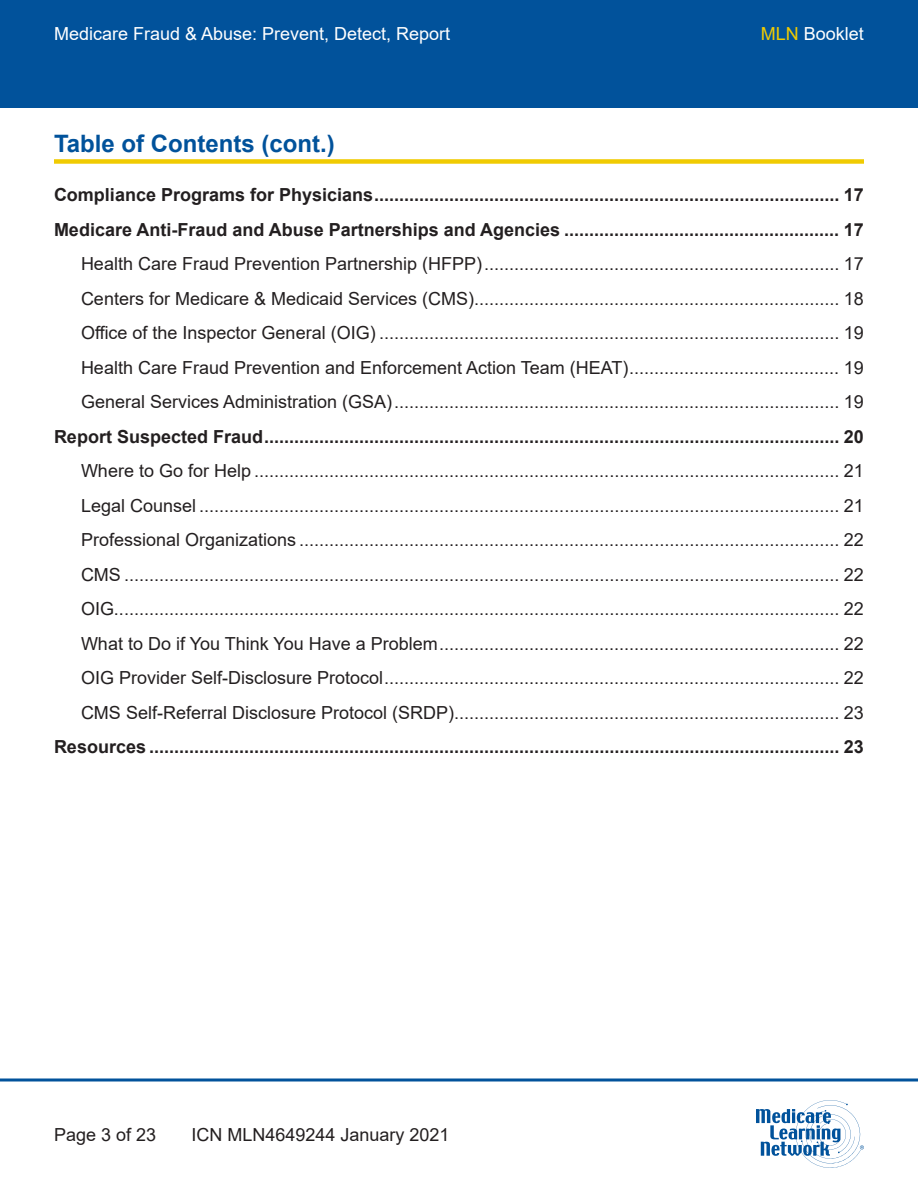
<style>
.page{position:relative;width:918px;height:1188px;background:#fff}
.page>*{position:absolute;margin:0;border:0;box-sizing:border-box;transform-origin:0 0}
.t1{font:700 24px "Arial";color:#01529b}
.t2{font:18px "Arial";color:#231f20}
.t3{font:700 18px "Arial";color:#231f20}
.t4{font:18px "Arial";color:#fff}
.s1{color:#f0cb02}
</style>
<div class="page">
<div style="left:0;top:0;width:918px;height:108px;background:#01529b"></div>
<svg style="left:0;top:1078px;width:918px;height:4px;background:#407db3"></svg>
<svg style="left:756px;top:1100px;width:108px;height:68px"></svg>
<div style="left:54px;top:159px;width:810px;height:5px;background:#f0cb02"></div>
<p class="t4" style="left:54px;top:21px;width:398px">Medicare Fraud &amp; Abuse: Prevent, Detect, Report</p>
<p class="t4" style="left:761px;top:21px;width:105px"><span class="s1">MLN</span> Booklet</p>
<h1 class="t1" style="left:54px;top:127px;width:282px">Table of Contents (cont.)</h1>
<p class="t3" style="left:54px;top:182px;width:811px">Compliance Programs for Physicians ............................................................................................. 17</p>
<p class="t3" style="left:54px;top:217px;width:811px">Medicare Anti-Fraud and Abuse Partnerships and Agencies ....................................................... 17</p>
<p class="t2" style="left:81px;top:251px;width:784px">Health Care Fraud Prevention Partnership (HFPP)....................................................................... 17</p>
<p class="t2" style="left:81px;top:286px;width:784px">Centers for Medicare &amp; Medicaid Services (CMS)......................................................................... 18</p>
<p class="t2" style="left:81px;top:320px;width:784px">Office of the Inspector General (OIG) ............................................................................................ 19</p>
<p class="t2" style="left:81px;top:355px;width:784px">Health Care Fraud Prevention and Enforcement Action Team (HEAT) .......................................... 19</p>
<p class="t2" style="left:81px;top:389px;width:784px">General Services Administration (GSA)......................................................................................... 19</p>
<p class="t3" style="left:54px;top:424px;width:811px">Report Suspected Fraud ................................................................................................................... 20</p>
<p class="t2" style="left:81px;top:458px;width:784px">Where to Go for Help ..................................................................................................................... 21</p>
<p class="t2" style="left:81px;top:493px;width:784px">Legal Counsel ................................................................................................................................ 21</p>
<p class="t2" style="left:81px;top:527px;width:784px">Professional Organizations ............................................................................................................ 22</p>
<p class="t2" style="left:81px;top:562px;width:784px">CMS ............................................................................................................................................... 22</p>
<p class="t2" style="left:81px;top:596px;width:784px">OIG................................................................................................................................................. 22</p>
<p class="t2" style="left:81px;top:631px;width:784px">What to Do if You Think You Have a Problem ................................................................................ 22</p>
<p class="t2" style="left:81px;top:665px;width:784px">OIG Provider Self-Disclosure Protocol........................................................................................... 22</p>
<p class="t2" style="left:81px;top:700px;width:784px">CMS Self-Referral Disclosure Protocol (SRDP)............................................................................. 23</p>
<p class="t3" style="left:54px;top:734px;width:811px">Resources .......................................................................................................................................... 23</p>
<p class="t2" style="left:54px;top:1122px;width:104px">Page 3 of 23</p>
<p class="t2" style="left:192px;top:1122px;width:260px">ICN MLN4649244 January 2021</p>
</div>
